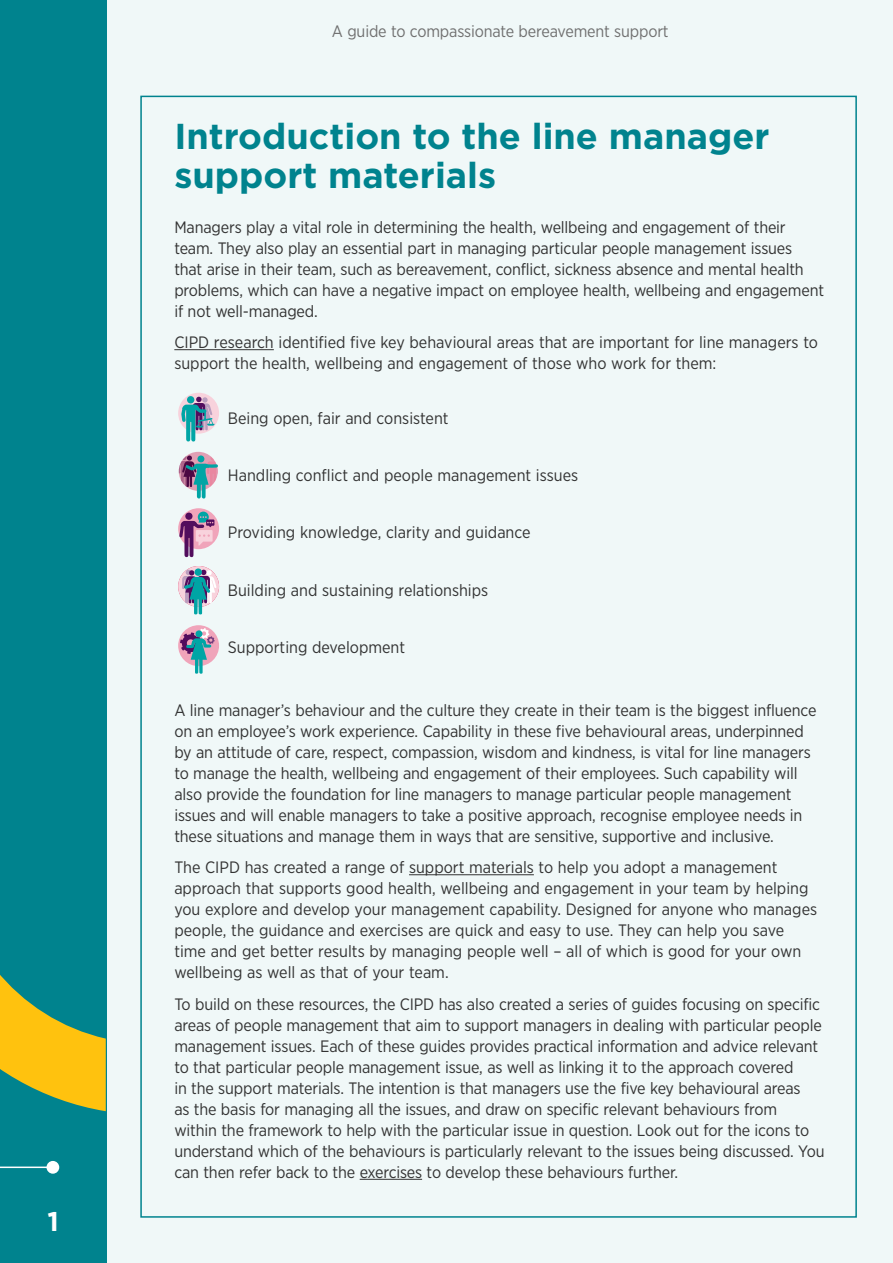
<style>
.page{position:relative;width:893px;height:1263px;background:#fff}
.page>*{position:absolute;margin:0;border:0;box-sizing:border-box;transform-origin:0 0}
.HEAD{font:700 36px/39px "Gotham";color:#00838e}
.t1{font:700 27px "Gotham";color:#fff}
.B_body{font:16.5px/21px "Gotham Narrow";letter-spacing:-.01em;color:#333}
.B_bullets{font:16.5px "Gotham Narrow";color:#333}
.t2{font:16.5px "Gotham Narrow";letter-spacing:-.01em;color:#707070}
.B_bullets_last{font:16.5px "Gotham Narrow";color:#333}
</style>
<div class="page">
<div style="left:93px;top:0;width:800px;height:1263px;background:#f0f8f8"></div>
<div style="left:0;top:0;width:106px;height:1263px;background:#00838e"></div>
<hr style="left:0;top:1166px;width:53px;height:2px;background:#fff">
<div style="left:47px;top:1161px;width:12px;height:13px;background:#fff;border-radius:50%"></div>
<svg style="left:0;top:975px;width:106px;height:136px"></svg>
<hr style="left:174px;top:349px;width:100px;height:1px;background:#333">
<hr style="left:409px;top:874px;width:125px;height:1px;background:#333">
<hr style="left:360px;top:1179px;width:62px;height:1px;background:#333">
<div style="left:178px;top:393px;width:41px;height:41px;background:#f8d2dc;border-radius:50%"></div>
<svg style="left:180px;top:396px;width:35px;height:45px"></svg>
<div style="left:179px;top:452px;width:39px;height:39px;background:#e19fb4;border-radius:50%"></div>
<svg style="left:179px;top:455px;width:39px;height:43px"></svg>
<div style="left:178px;top:508px;width:41px;height:41px;background:#f0a4ba;border-radius:50%"></div>
<svg style="left:178px;top:512px;width:36px;height:45px"></svg>
<div style="left:178px;top:566px;width:41px;height:41px;background:#f8d2dc;border-radius:50%"></div>
<svg style="left:182px;top:568px;width:34px;height:46px"></svg>
<div style="left:178px;top:625px;width:41px;height:41px;background:#f0a4ba;border-radius:50%"></div>
<svg style="left:180px;top:628px;width:35px;height:46px"></svg>
<p class="t1" style="left:47px;top:1204px;width:13px">1</p>
<p class="t2" style="left:332px;top:21px;width:338px">A guide to compassionate bereavement support</p>
<p class="HEAD" style="left:174px;top:116px;width:597px">Introduction to the line manager support materials</p>
<p class="B_body" style="left:174px;top:216px;width:651px">Managers play a vital role in determining the health, wellbeing and engagement of their team. They also play an essential part in managing particular people management issues that arise in their team, such as bereavement, conflict, sickness absence and mental health problems, which can have a negative impact on employee health, wellbeing and engagement if not well-managed.</p>
<p class="B_body" style="left:174px;top:331px;width:645px">CIPD research identified five key behavioural areas that are important for line managers to support the health, wellbeing and engagement of those who work for them:</p>
<p class="B_bullets" style="left:228px;top:408px;width:222px">Being open, fair and consistent</p>
<p class="B_bullets" style="left:228px;top:465px;width:352px">Handling conflict and people management issues</p>
<p class="B_bullets" style="left:228px;top:522px;width:304px">Providing knowledge, clarity and guidance</p>
<p class="B_bullets" style="left:228px;top:579px;width:262px">Building and sustaining relationships</p>
<p class="B_bullets_last" style="left:228px;top:637px;width:179px">Supporting development</p>
<p class="B_body" style="left:174px;top:699px;width:644px">A line manager’s behaviour and the culture they create in their team is the biggest influence on an employee’s work experience. Capability in these five behavioural areas, underpinned by an attitude of care, respect, compassion, wisdom and kindness, is vital for line managers to manage the health, wellbeing and engagement of their employees. Such capability will also provide the foundation for line managers to manage particular people management issues and will enable managers to take a positive approach, recognise employee needs in these situations and manage them in ways that are sensitive, supportive and inclusive.</p>
<p class="B_body" style="left:174px;top:856px;width:644px">The CIPD has created a range of support materials to help you adopt a management approach that supports good health, wellbeing and engagement in your team by helping you explore and develop your management capability. Designed for anyone who manages people, the guidance and exercises are quick and easy to use. They can help you save time and get better results by managing people well – all of which is good for your own wellbeing as well as that of your team.</p>
<p class="B_body" style="left:174px;top:993px;width:652px">To build on these resources, the CIPD has also created a series of guides focusing on specific areas of people management that aim to support managers in dealing with particular people management issues. Each of these guides provides practical information and advice relevant to that particular people management issue, as well as linking it to the approach covered<br>in the support materials. The intention is that managers use the five key behavioural areas<br>as the basis for managing all the issues, and draw on specific relevant behaviours from<br>within the framework to help with the particular issue in question. Look out for the icons to understand which of the behaviours is particularly relevant to the issues being discussed. You can then refer back to the exercises to develop these behaviours further.</p>
</div>
